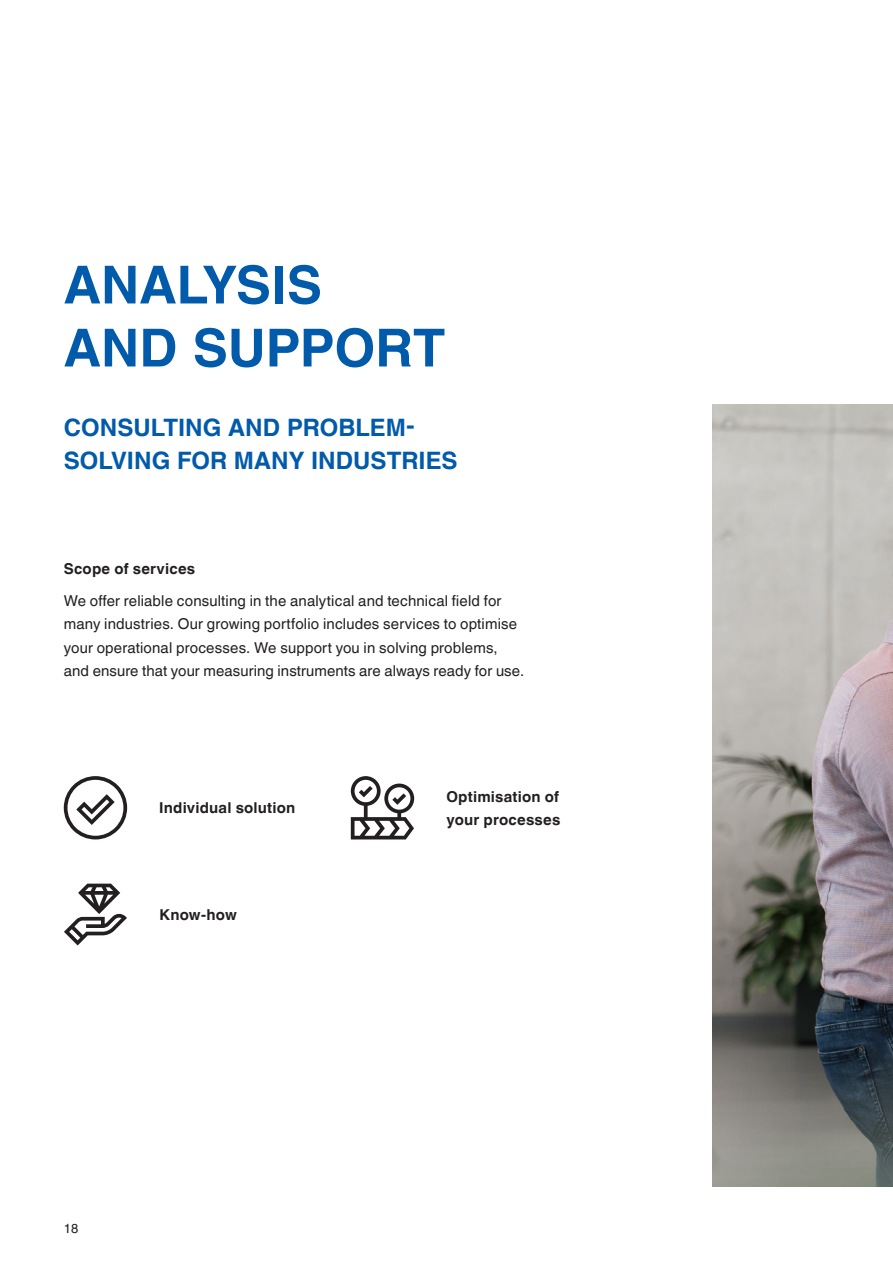
<style>
.page{position:relative;width:893px;height:1263px;background:#fff}
.page>*{position:absolute;margin:0;border:0;box-sizing:border-box;transform-origin:0 0}
.t1{font:700 52.5px/63px "Helvetica World";color:#015aaa}
.t2{font:700 24px/33px "Helvetica World";color:#015aaa}
.t3{font:15px/23.2px "Helvetica World";letter-spacing:.01em;color:#231f20}
.t4{font:700 15px/23.2px "Helvetica World";letter-spacing:.01em;color:#231f20}
.t5{font:13.05px "Helvetica World";color:#231f20}
</style>
<div class="page">
<img style="left:712px;top:404px;width:181px;height:782px">
<svg style="left:64px;top:776px;width:63px;height:63px"></svg>
<svg style="left:64px;top:884px;width:63px;height:61px"></svg>
<svg style="left:351px;top:776px;width:63px;height:63px"></svg>
<h1 class="t1" style="left:64px;top:254px;width:383px">ANALYSIS<br>AND SUPPORT</h1>
<h2 class="t2" style="left:64px;top:411px;width:395px">CONSULTING AND PROBLEM-<br>SOLVING FOR MANY INDUSTRIES</h2>
<p class="t4" style="left:64px;top:557px;width:133px">Scope of services</p>
<p class="t3" style="left:64px;top:589px;width:462px">We offer reliable consulting in the analytical and technical field for many industries. Our growing portfolio includes services to optimise your operational processes. We support you in solving problems, and ensure that your measuring instruments are always ready for use.</p>
<p class="t4" style="left:159px;top:796px;width:138px">Individual solution</p>
<p class="t4" style="left:159px;top:903px;width:79px">Know-how</p>
<p class="t5" style="left:64px;top:1221px;width:16px">18</p>
<p class="t4" style="left:446px;top:785px;width:115px">Optimisation of your processes</p>
</div>
